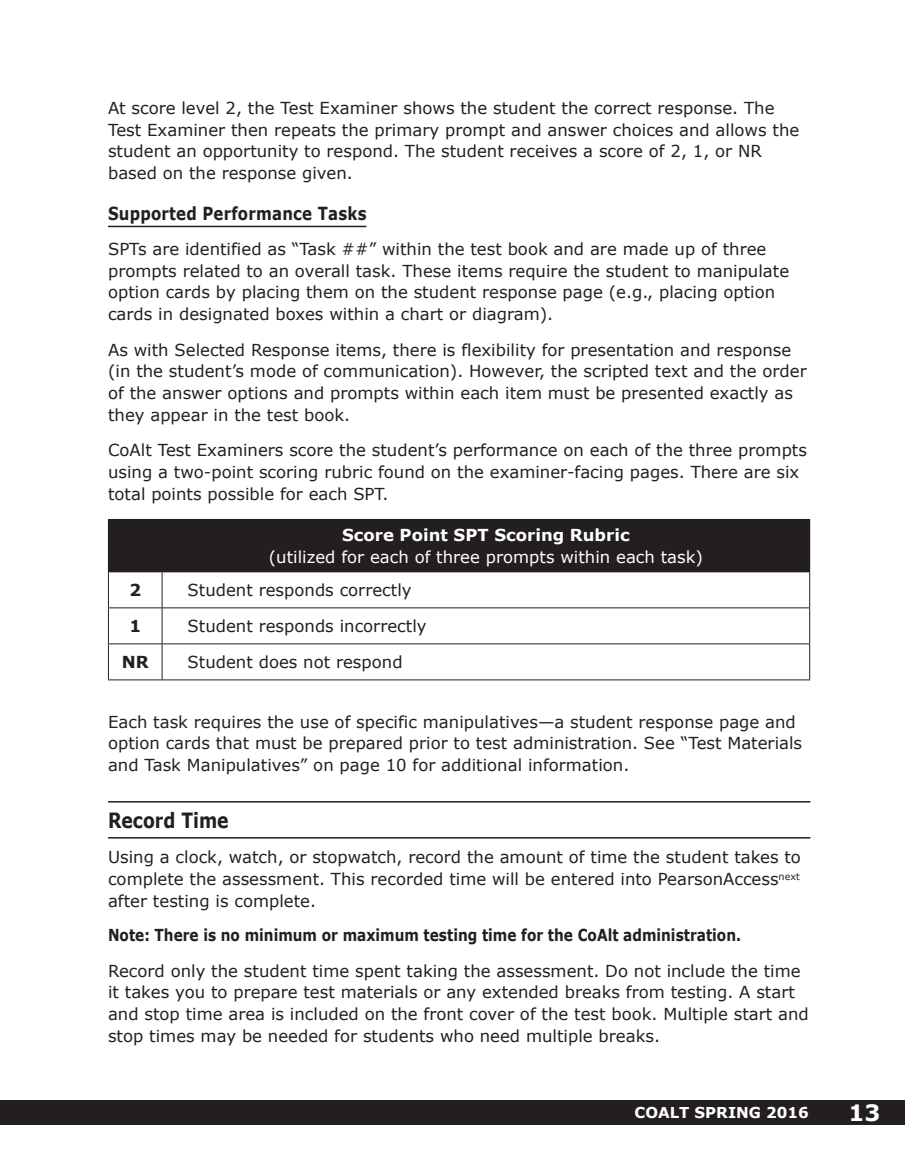
<style>
.page{position:relative;width:905px;height:1175px;background:#fff}
.page>*{position:absolute;margin:0;border:0;box-sizing:border-box;transform-origin:0 0}
.t1{font:700 22.5px "Verdana";color:#fff}
.t2{font:700 21px "Verdana";color:#231f20;scale:.82 1}
.t3{font:700 18px "Verdana";letter-spacing:.015em;color:#231f20;scale:.83 1}
.t4{font:16.5px/21.8px "Verdana";color:#231f20}
.t5{font:16.5px/21.8px "Verdana";color:#fff;text-align:center}
.t6{font:700 16.5px "Verdana";color:#231f20}
.t7{font:700 15px "Verdana";color:#fff}
.s1{font-weight:700}
</style>
<div class="page">
<svg style="left:0;top:1100px;width:1px;height:24px"></svg>
<div style="left:1px;top:1100px;width:903px;height:24px;background:#231f20"></div>
<hr style="left:108px;top:226px;width:258px;height:1px;background:#231f20">
<hr style="left:108px;top:801px;width:702px;height:1px;background:#231f20">
<hr style="left:108px;top:837px;width:702px;height:1px;background:#231f20">
<div style="left:108px;top:519px;width:54px;height:53px;background:#231f20"></div>
<div style="left:162px;top:519px;width:647px;height:53px;background:#231f20"></div>
<hr style="left:162px;top:519px;width:648px;height:1px;background:#231f20">
<hr style="left:809px;top:520px;width:1px;height:51px;background:#231f20">
<hr style="left:108px;top:572px;width:1px;height:35px;background:#231f20">
<hr style="left:162px;top:571px;width:648px;height:1px;background:#231f20">
<hr style="left:162px;top:572px;width:1px;height:35px;background:#231f20">
<hr style="left:809px;top:572px;width:1px;height:35px;background:#231f20">
<hr style="left:108px;top:607px;width:54px;height:1px;background:#231f20">
<hr style="left:108px;top:608px;width:1px;height:35px;background:#231f20">
<hr style="left:162px;top:607px;width:648px;height:1px;background:#231f20">
<hr style="left:162px;top:608px;width:1px;height:35px;background:#231f20">
<hr style="left:809px;top:608px;width:1px;height:35px;background:#231f20">
<hr style="left:108px;top:643px;width:54px;height:1px;background:#231f20">
<hr style="left:108px;top:644px;width:1px;height:35px;background:#231f20">
<hr style="left:162px;top:643px;width:648px;height:1px;background:#231f20">
<hr style="left:162px;top:644px;width:1px;height:35px;background:#231f20">
<hr style="left:809px;top:644px;width:1px;height:35px;background:#231f20">
<hr style="left:108px;top:679px;width:54px;height:1px;background:#231f20">
<hr style="left:162px;top:679px;width:648px;height:1px;background:#231f20">
<p class="t4" style="left:108px;top:97px;width:692px">At score level 2, the Test Examiner shows the student the correct response. The Test Examiner then repeats the primary prompt and answer choices and allows the student an opportunity to respond. The student receives a score of 2, 1, or NR based on the response given.</p>
<p class="t3" style="left:108px;top:200px;width:313px">Supported Performance Tasks</p>
<p class="t4" style="left:108px;top:238px;width:682px">SPTs are identified as “Task ##” within the test book and are made up of three prompts related to an overall task. These items require the student to manipulate option cards by placing them on the student response page (e.g., placing option cards in designated boxes within a chart or diagram).</p>
<p class="t4" style="left:108px;top:338px;width:700px">As with Selected Response items, there is flexibility for presentation and response (in the student’s mode of communication). However, the scripted text and the order of the answer options and prompts within each item must be presented exactly as they appear in the test book.</p>
<p class="t4" style="left:108px;top:439px;width:700px">CoAlt Test Examiners score the student’s performance on each of the three prompts using a two-point scoring rubric found on the examiner-facing pages. There are six total points possible for each SPT.</p>
<p class="t5" style="left:269px;top:524px;width:436px"><span class="s1">Score Point SPT Scoring Rubric<br></span>(utilized for each of three prompts within each task)</p>
<p class="t6" style="left:129px;top:578px;width:13px">2</p>
<p class="t4" style="left:188px;top:579px;width:225px">Student responds correctly</p>
<p class="t6" style="left:129px;top:614px;width:13px">1</p>
<p class="t4" style="left:188px;top:615px;width:240px">Student responds incorrectly</p>
<p class="t6" style="left:122px;top:650px;width:28px">NR</p>
<p class="t4" style="left:188px;top:651px;width:216px">Student does not respond</p>
<p class="t4" style="left:108px;top:710px;width:695px">Each task requires the use of specific manipulatives—a student response page and option cards that must be prepared prior to test administration. See “Test Materials and Task Manipulatives” on page 10 for additional information.</p>
<p class="t2" style="left:108px;top:805px;width:149px">Record Time</p>
<p class="t4" style="left:108px;top:846px;width:694px;text-align:justify">Using a clock, watch, or stopwatch, record the amount of time the student takes to complete the assessment. This recorded time will be entered into PearsonAccess<sup>next </sup>after testing is complete.</p>
<p class="t4" style="left:108px;top:917px;width:694px;line-height:35.2px"><span class="s1">Note: There is no minimum or maximum testing time for the CoAlt administration.<br></span>Record only the student time spent taking the assessment. Do not include the time</p>
<p class="t4" style="left:108px;top:981px;width:702px">it takes you to prepare test materials or any extended breaks from testing. A start and stop time area is included on the front cover of the test book. Multiple start and stop times may be needed for students who need multiple breaks.</p>
<p class="t7" style="left:634px;top:1101px;width:176px">COALT SPRING 2016</p>
<h1 class="t1" style="left:848px;top:1096px;width:33px">13</h1>
</div>
